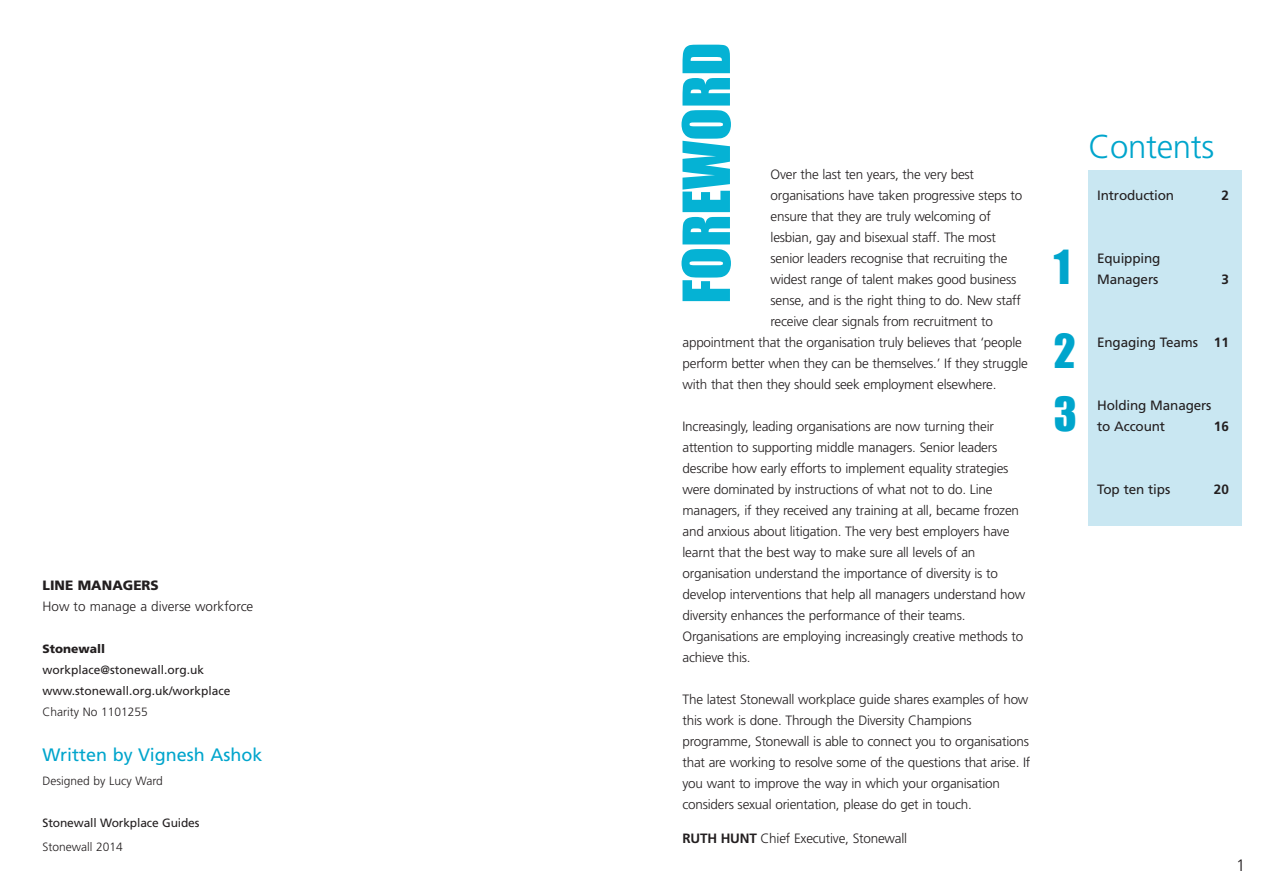
<style>
.page{position:relative;width:1263px;height:893px;background:#fff}
.page>*{position:absolute;margin:0;border:0;box-sizing:border-box;transform-origin:0 0}
.t1{font:60px "Impact";color:#05b2d4}
.t2{font:43.5px/84px "Impact";color:#00a5cc}
.t3{font:300 33px "Frutiger";letter-spacing:-.01em;color:#00a5cc}
.t4{font:18px "Frutiger";color:#00a5cc}
.t5{font:300 16.5px "Frutiger";color:#231f20}
.t6{font:300 13.5px/21px "Frutiger";letter-spacing:-.015em;color:#231f20}
.t7{font:13.5px/21px "Frutiger";letter-spacing:-.01em;color:#231f20}
.t8{font:900 13.5px "Frutiger";color:#231f20}
.t9{font:700 13.5px "Frutiger";color:#231f20}
.t10{font:12px/21px "Frutiger";color:#231f20}
.t11{font:300 12px "Frutiger";color:#231f20}
.t12{font:900 12px "Frutiger";color:#231f20}
.s1{font-weight:700}
</style>
<div class="page">
<div style="left:1089px;top:170px;width:153px;height:356px;background:#c9e7f2"></div>
<p class="t8" style="left:43px;top:579px;width:118px">LINE MANAGERS</p>
<p class="t6" style="left:43px;top:596px;width:212px">How to manage a diverse workforce</p>
<p class="t12" style="left:43px;top:644px;width:64px">Stonewall</p>
<p class="t10" style="left:43px;top:660px;width:189px">workplace@stonewall.org.uk www.stonewall.org.uk/workplace</p>
<p class="t11" style="left:43px;top:707px;width:107px">Charity No 1101255</p>
<h3 class="t4" style="left:43px;top:747px;width:221px">Written by Vignesh Ashok</h3>
<p class="t11" style="left:43px;top:776px;width:122px">Designed by Lucy Ward</p>
<p class="t10" style="left:43px;top:813px;width:158px">Stonewall Workplace Guides</p>
<p class="t11" style="left:43px;top:842px;width:82px">Stonewall 2014</p>
<h1 class="t1" style="left:687px;top:304px;width:263px;rotate:-90deg">FOREWORD</h1>
<p class="t6" style="left:770px;top:165px;width:205px">Over the last ten years, the very best</p>
<p class="t6" style="left:770px;top:186px;width:253px">organisations have taken progressive steps to</p>
<p class="t6" style="left:770px;top:207px;width:222px">ensure that they are truly welcoming of</p>
<p class="t6" style="left:770px;top:228px;width:227px">lesbian, gay and bisexual staff. The most</p>
<p class="t6" style="left:770px;top:249px;width:238px">senior leaders recognise that recruiting the</p>
<p class="t6" style="left:770px;top:270px;width:247px">widest range of talent makes good business</p>
<p class="t6" style="left:770px;top:291px;width:252px">sense, and is the right thing to do. New staff</p>
<p class="t6" style="left:770px;top:312px;width:224px">receive clear signals from recruitment to</p>
<p class="t6" style="left:682px;top:333px;width:341px">appointment that the organisation truly believes that ‘people</p>
<p class="t6" style="left:682px;top:354px;width:347px">perform better when they can be themselves.’ If they struggle</p>
<p class="t6" style="left:682px;top:375px;width:315px">with that then they should seek employment elsewhere.</p>
<p class="t6" style="left:682px;top:417px;width:344px">Increasingly, leading organisations are now turning their attention to supporting middle managers. Senior leaders describe how early efforts to implement equality strategies were dominated by instructions of what not to do. Line managers, if they received any training at all, became frozen and anxious about litigation. The very best employers have learnt that the best way to make sure all levels of an organisation understand the importance of diversity is to develop interventions that help all managers understand how diversity enhances the performance of their teams.<br>Organisations are employing increasingly creative methods to achieve this.</p>
<p class="t6" style="left:682px;top:690px;width:349px">The latest Stonewall workplace guide shares examples of how this work is done. Through the Diversity Champions programme, Stonewall is able to connect you to organisations that are working to resolve some of the questions that arise. If you want to improve the way in which your organisation considers sexual orientation, please do get in touch.</p>
<p class="t6" style="left:682px;top:829px;width:226px"><span class="s1">RUTH HUNT</span> Chief Executive, Stonewall</p>
<h3 class="t3" style="left:1089px;top:133px;width:127px">Contents</h3>
<p class="t7" style="left:1097px;top:186px;width:79px">Introduction</p>
<p class="t9" style="left:1221px;top:190px;width:9px">2</p>
<h2 class="t2" style="left:1054px;top:228px;width:23px">1<br>2</h2>
<h2 class="t2" style="left:1054px;top:375px;width:25px">3</h2>
<p class="t7" style="left:1097px;top:249px;width:65px">Equipping<br>Managers</p>
<p class="t9" style="left:1221px;top:274px;width:9px">3</p>
<p class="t7" style="left:1097px;top:333px;width:133px">Engaging Teams <span class="s1">11</span></p>
<p class="t7" style="left:1097px;top:396px;width:116px">Holding Managers to Account</p>
<p class="t9" style="left:1214px;top:421px;width:17px">16</p>
<p class="t7" style="left:1097px;top:480px;width:75px">Top ten tips</p>
<p class="t9" style="left:1214px;top:484px;width:17px">20</p>
<p class="t5" style="left:1236px;top:859px;width:11px">1</p>
</div>
